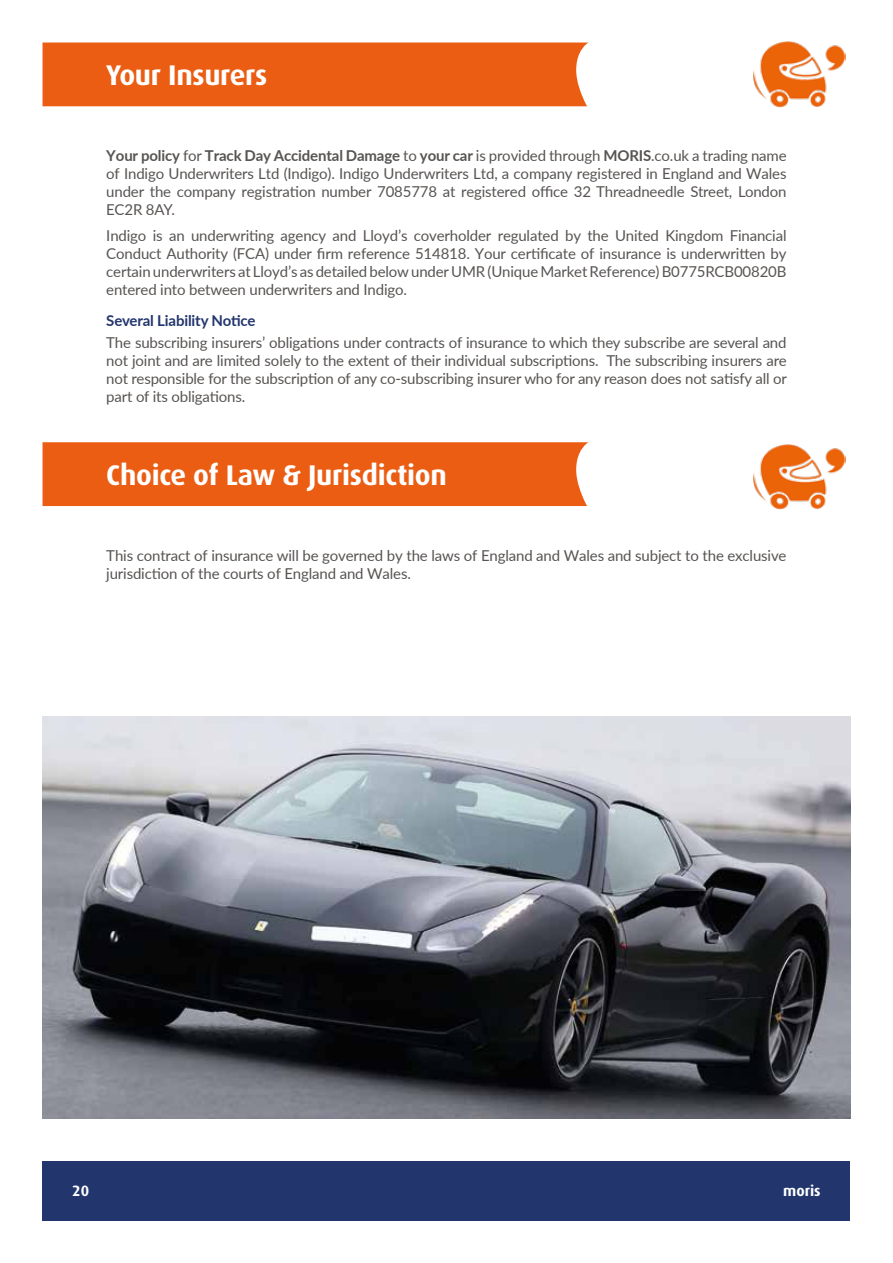
<style>
.page{position:relative;width:893px;height:1263px;background:#fff}
.page>*{position:absolute;margin:0;border:0;box-sizing:border-box;transform-origin:0 0}
.t1{font:700 28.5px "Dax";letter-spacing:-.01em;color:#fff}
.t2{font:15px/18px "Lato";letter-spacing:-.01em;color:#575452;text-align:justify}
.t3{font:700 15px "Lato";letter-spacing:-.01em;color:#22356d}
.t4{font:700 15px "Dax";color:#fff}
.s1{font-weight:700}
</style>
<div class="page">
<div style="left:43px;top:1161px;width:807px;height:59px;background:#22356d"></div>
<img style="left:43px;top:717px;width:807px;height:401px">
<img style="left:753px;top:41px;width:92px;height:66px">
<img style="left:753px;top:444px;width:92px;height:65px">
<div style="left:43px;top:42px;width:546px;height:65px;background:#eb5d12"></div>
<div style="left:43px;top:442px;width:546px;height:65px;background:#eb5d12"></div>
<h1 class="t1" style="left:106px;top:59px;width:162px">Your Insurers</h1>
<p class="t2" style="left:106px;top:146px;width:682px"><span class="s1">Your policy</span> for <span class="s1">Track Day Accidental Damage</span> to <span class="s1">your car</span> is provided through <span class="s1">MORIS</span>.co.uk a trading name of Indigo Underwriters Ltd (Indigo). Indigo Underwriters Ltd, a company registered in England and Wales under the company registration number 7085778 at registered office 32 Threadneedle Street, London EC2R 8AY.</p>
<p class="t2" style="left:106px;top:226px;width:682px">Indigo is an underwriting agency and Lloyd’s coverholder regulated by the United Kingdom Financial Conduct Authority (FCA) under firm reference 514818. Your certificate of insurance is underwritten by certain underwriters at Lloyd’s as detailed below under UMR (Unique Market Reference) B0775RCB00820B entered into between underwriters and Indigo.</p>
<p class="t3" style="left:106px;top:310px;width:151px">Several Liability Notice</p>
<p class="t2" style="left:106px;top:333px;width:682px">The subscribing insurers’ obligations under contracts of insurance to which they subscribe are several and not joint and are limited solely to the extent of their individual subscriptions. The subscribing insurers are not responsible for the subscription of any co-subscribing insurer who for any reason does not satisfy all or part of its obligations.</p>
<h1 class="t1" style="left:106px;top:459px;width:342px">Choice of Law &amp; Jurisdiction</h1>
<p class="t2" style="left:106px;top:545px;width:682px">This contract of insurance will be governed by the laws of England and Wales and subject to the exclusive jurisdiction of the courts of England and Wales.</p>
<p class="t4" style="left:72px;top:1183px;width:18px">20</p>
<p class="t4" style="left:783px;top:1183px;width:39px">moris</p>
</div>
